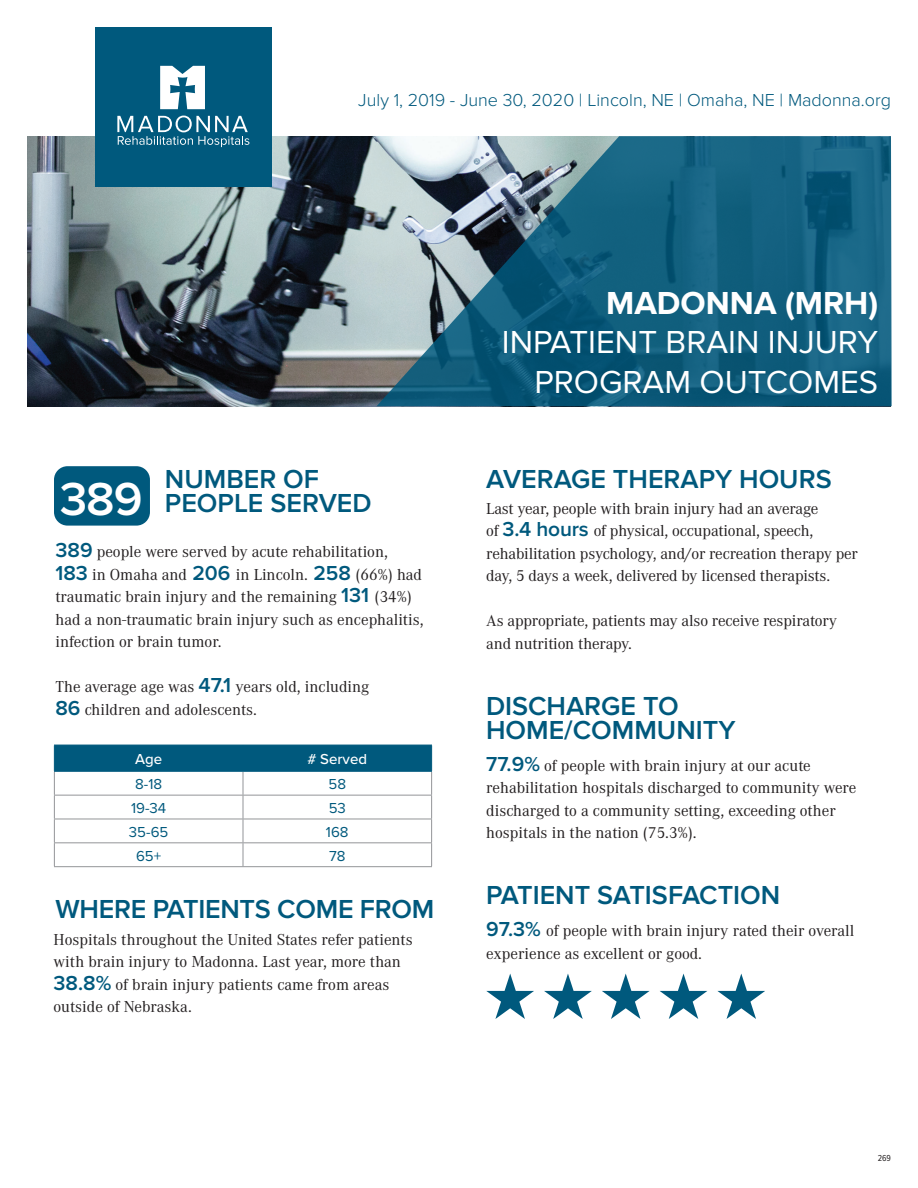
<style>
.page{position:relative;width:918px;height:1188px;background:#fff}
.page>*{position:absolute;margin:0;border:0;box-sizing:border-box;transform-origin:0 0}
.t1{font:600 48px "Proxima Nova";color:#fff}
.t2{font:33px "Proxima Nova";color:#fff}
.t3{font:700 33px "Proxima Nova";color:#fff}
.t4{font:600 27px/24px "Proxima Nova";color:#00597d}
.t5{font:300 18px "Proxima Nova";color:#00597d}
.t6{font:16.5px/22.5px "Corporate A Pro";color:#231f20}
.t7{font:15px "Proxima Nova";color:#00597d}
.t8{font:500 15px "Proxima Nova";color:#fff}
.t9{font:9px "Proxima Nova Cond";color:#231f20}
.s1{font-family:"Proxima Nova";font-weight:600;font-size:21px;color:#00597d}
</style>
<div class="page">
<img style="left:27px;top:136px;width:350px;height:270px">
<div style="left:95px;top:27px;width:177px;height:160px;background:#00597d"></div>
<svg style="left:160px;top:66px;width:45px;height:43px"></svg>
<svg style="left:117px;top:116px;width:132px;height:31px"></svg>
<svg style="left:377px;top:136px;width:515px;height:270px;background:#317089"></svg>
<div style="left:54px;top:466px;width:96px;height:60px;background:#00597d;border-radius:13px"></div>
<hr style="left:54px;top:866px;width:189px;height:1px;background:#939598">
<hr style="left:243px;top:866px;width:189px;height:1px;background:#939598">
<svg style="left:54px;top:745px;width:378px;height:121px"></svg>
<hr style="left:54px;top:771px;width:189px;height:1px;background:#00597d">
<hr style="left:243px;top:771px;width:189px;height:1px;background:#00597d">
<svg style="left:486px;top:974px;width:48px;height:45px"></svg>
<svg style="left:544px;top:974px;width:48px;height:45px"></svg>
<svg style="left:602px;top:974px;width:48px;height:45px"></svg>
<svg style="left:660px;top:974px;width:47px;height:45px"></svg>
<svg style="left:717px;top:974px;width:48px;height:45px"></svg>
<p class="t5" style="left:358px;top:90px;width:534px">July 1, 2019 - June 30, 2020 | Lincoln, NE | Omaha, NE | Madonna.org</p>
<p class="t1" style="left:60px;top:471px;width:85px">389</p>
<p class="t4" style="left:165px;top:467px;width:156px">NUMBER OF</p>
<p class="t4" style="left:165px;top:491px;width:208px">PEOPLE SERVED</p>
<p class="t6" style="left:55px;top:540px;width:370px"><span class="s1">389</span> people were served by acute rehabilitation, <span class="s1">183</span> in Omaha and <span class="s1">206</span> in Lincoln. <span class="s1">258</span> (66%) had traumatic brain injury and the remaining <span class="s1">131</span> (34%) had a non-traumatic brain injury such as encephalitis, infection or brain tumor.</p>
<p class="t6" style="left:55px;top:675px;width:315px">The average age was <span class="s1">47.1</span> years old, including<br><span class="s1">86</span> children and adolescents.</p>
<p class="t8" style="left:135px;top:748px;width:29px">Age</p>
<p class="t8" style="left:307px;top:748px;width:61px"># Served</p>
<p class="t7" style="left:135px;top:776px;width:29px">8-18</p>
<p class="t7" style="left:329px;top:776px;width:19px">58</p>
<p class="t7" style="left:131px;top:799px;width:37px">19-34</p>
<p class="t7" style="left:329px;top:799px;width:19px">53</p>
<p class="t7" style="left:129px;top:823px;width:41px">35-65</p>
<p class="t7" style="left:326px;top:823px;width:24px">168</p>
<p class="t7" style="left:136px;top:847px;width:27px">65+</p>
<p class="t7" style="left:329px;top:847px;width:18px">78</p>
<p class="t4" style="left:55px;top:898px;width:381px">WHERE PATIENTS COME FROM</p>
<p class="t6" style="left:54px;top:927px;width:361px">Hospitals throughout the United States refer patients with brain injury to Madonna. Last year, more than <span class="s1">38.8%</span> of brain injury patients came from areas outside of Nebraska.</p>
<p class="t3" style="left:606px;top:284px;width:274px">MADONNA (MRH)</p>
<p class="t2" style="left:502px;top:323px;width:378px">INPATIENT BRAIN INJURY</p>
<p class="t2" style="left:534px;top:363px;width:345px">PROGRAM OUTCOMES</p>
<p class="t4" style="left:486px;top:467px;width:347px">AVERAGE THERAPY HOURS</p>
<p class="t6" style="left:486px;top:496px;width:373px">Last year, people with brain injury had an average<br>of <span class="s1">3.4 hours</span> of physical, occupational, speech, rehabilitation psychology, and/or recreation therapy per day, 5 days a week, delivered by licensed therapists.</p>
<p class="t6" style="left:486px;top:609px;width:352px">As appropriate, patients may also receive respiratory and nutrition therapy.</p>
<p class="t4" style="left:486px;top:695px;width:251px">DISCHARGE TO<br>HOME/COMMUNITY</p>
<p class="t6" style="left:486px;top:753px;width:372px"><span class="s1">77.9%</span> of people with brain injury at our acute rehabilitation hospitals discharged to community were discharged to a community setting, exceeding other hospitals in the nation (75.3%).</p>
<p class="t4" style="left:486px;top:884px;width:296px">PATIENT SATISFACTION</p>
<p class="t6" style="left:486px;top:919px;width:369px"><span class="s1">97.3%</span> of people with brain injury rated their overall experience as excellent or good.</p>
<p class="t9" style="left:878px;top:1151px;width:15px">269</p>
</div>
